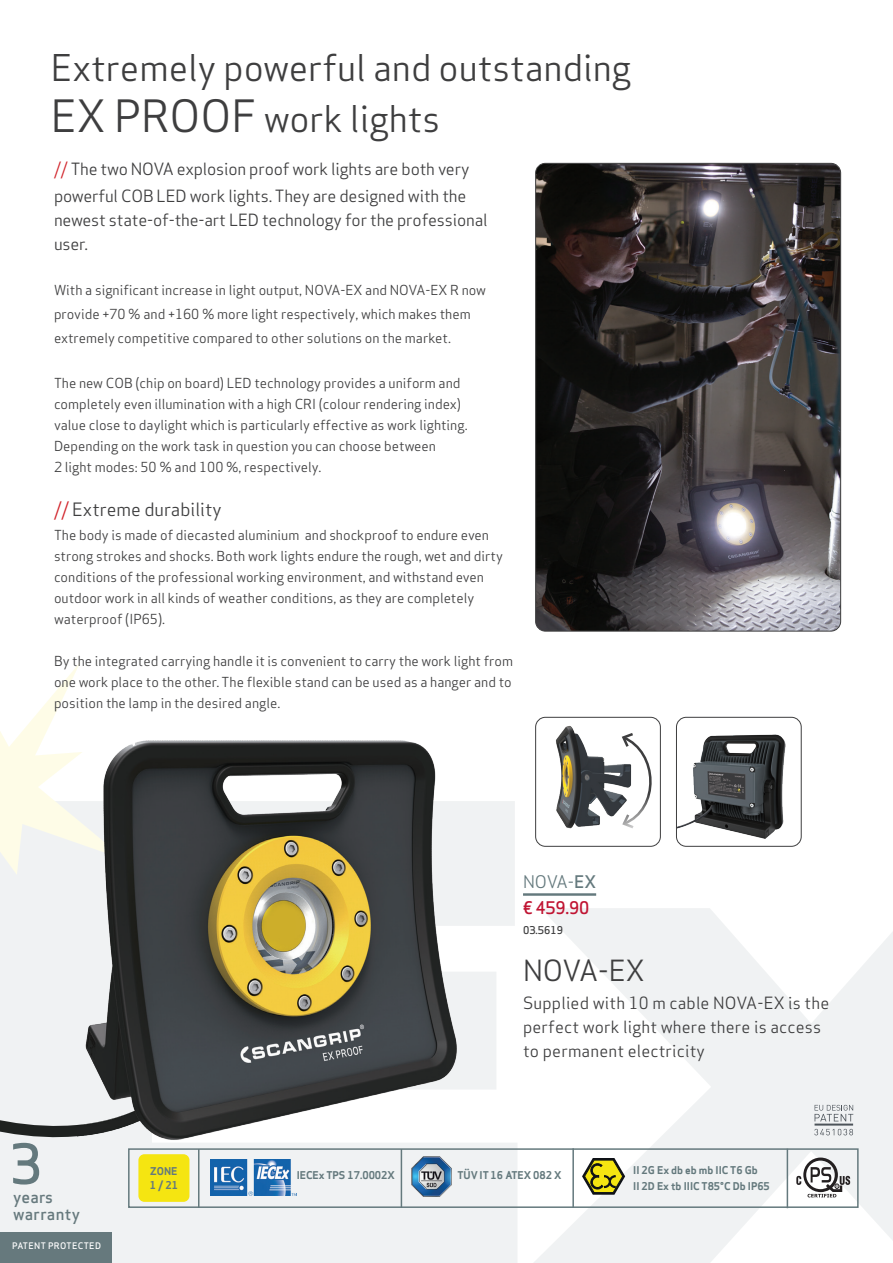
<style>
.page{position:relative;width:893px;height:1263px;background:#fff}
.page>*{position:absolute;margin:0;border:0;box-sizing:border-box;transform-origin:0 0}
.t1{font:500 53.85px "Apex Sans";color:#64797d}
.t2{font:36px/51px "Apex Sans";color:#3e3e3f}
.t3{font:28.5px "Apex Sans";letter-spacing:-.01em;color:#3e3e3f}
.vare_nr{font:18px "Apex Sans";color:#3e3e3f}
.t4{font:16.95px "Apex Sans";color:#64797d}
.t5{font:500 16.95px "Apex Sans";color:#c01432}
.vare_nr-2{font:16.5px/24px "Apex Sans";letter-spacing:-.01em;color:#3e3e3f}
.vare_nr-3{font:16.5px/24px "Apex Sans";letter-spacing:.01em;color:#3e3e3f}
.t6{font:500 16.2px "Apex Sans";letter-spacing:.02em;color:#66797d}
.vare_nr-4{font:13.5px/21px "Apex Sans";color:#3e3e3f}
.t7{font:700 10.5px/13.5px "Apex Sans";color:#64797d}
.t8{font:500 10.5px "Apex Sans";color:#3e3e3f}
.t9{font:500 8.85px "Apex Sans";letter-spacing:.04em;color:#fff}
.s1{font-size:43.5px}
.s2{color:#d1232a}
.s3{font-weight:500}
</style>
<div class="page">
<div style="left:0;top:801px;width:515px;height:462px;background:#f0f2f3"></div>
<svg style="left:503px;top:890px;width:390px;height:373px"></svg>
<svg style="left:0;top:663px;width:80px;height:237px"></svg>
<img style="left:536px;top:163px;width:305px;height:468px">
<div style="left:535px;top:163px;width:306px;height:468px;border:1px solid #3e3e3f;border-radius:10px"></div>
<svg style="left:0;top:1087px;width:138px;height:80px"></svg>
<img style="left:77px;top:724px;width:399px;height:435px">
<img style="left:676px;top:734px;width:110px;height:110px">
<div style="left:676px;top:717px;width:126px;height:130px;border:1px solid #3e3e3f;border-radius:10px"></div>
<div style="left:535px;top:717px;width:126px;height:130px;border:1px solid #3e3e3f;border-radius:10px"></div>
<img style="left:556px;top:725px;width:64px;height:104px">
<svg style="left:620px;top:733px;width:32px;height:95px"></svg>
<hr style="left:814px;top:1123px;width:39px;height:2px;background:#4d545a">
<svg style="left:814px;top:1105px;width:39px;height:16px"></svg>
<svg style="left:814px;top:1129px;width:39px;height:6px"></svg>
<div style="left:0;top:1233px;width:111px;height:30px;background:#66797d"></div>
<svg style="left:796px;top:1157px;width:54px;height:40px"></svg>
<div style="left:128px;top:1148px;width:731px;height:60px;border:2px solid #64797d"></div>
<svg style="left:581px;top:1157px;width:46px;height:39px"></svg>
<img style="left:210px;top:1159px;width:86px;height:37px">
<img style="left:410px;top:1155px;width:43px;height:42px">
<hr style="left:198px;top:1149px;width:1px;height:59px;background:#64797d">
<hr style="left:401px;top:1149px;width:1px;height:59px;background:#64797d">
<hr style="left:572px;top:1148px;width:2px;height:60px;background:#64797d">
<hr style="left:787px;top:1149px;width:1px;height:59px;background:#64797d">
<div style="left:138px;top:1154px;width:51px;height:48px;background:#f5e511;border-radius:6px"></div>
<hr style="left:523px;top:893px;width:73px;height:3px;background:#64797d">
<p class="t2" style="left:51px;top:39px;width:582px">Extremely powerful and outstanding<br><span class="s1">EX PROOF</span> work lights</p>
<p class="vare_nr-2" style="left:54px;top:156px;width:417px"><span class="s2">//</span> The two NOVA explosion proof work lights are both very</p>
<p class="vare_nr-2" style="left:54px;top:183px;width:435px">powerful COB LED work lights. They are designed with the newest state-of-the-art LED technology for the professional user.</p>
<p class="vare_nr-4" style="left:54px;top:279px;width:433px">With a significant increase in light output, NOVA-EX and NOVA-EX R now</p>
<p class="vare_nr-4" style="left:54px;top:303px;width:418px">provide +70 % and +160 % more light respectively, which makes them</p>
<p class="vare_nr-4" style="left:54px;top:327px;width:398px">extremely competitive compared to other solutions on the market.</p>
<p class="vare_nr-4" style="left:54px;top:372px;width:415px">The new COB (chip on board) LED technology provides a uniform and completely even illumination with a high CRI (colour rendering index) value close to daylight which is particularly effective as work lighting.<br>Depending on the work task in question you can choose between<br>2 light modes: 50 % and 100 %, respectively.</p>
<p class="vare_nr" style="left:54px;top:494px;width:169px"><span class="s2">//</span> Extreme durability</p>
<p class="vare_nr-4" style="left:54px;top:523px;width:450px">The body is made of diecasted aluminium and shockproof to endure even strong strokes and shocks. Both work lights endure the rough, wet and dirty conditions of the professional working environment, and withstand even outdoor work in all kinds of weather conditions, as they are completely waterproof (IP65).</p>
<p class="vare_nr-4" style="left:54px;top:649px;width:461px;text-align:justify">By the integrated carrying handle it is convenient to carry the work light from one work place to the other. The flexible stand can be used as a hanger and to position the lamp in the desired angle.</p>
<p class="t1" style="left:10px;top:1116px;width:34px">3</p>
<p class="t7" style="left:150px;top:1164px;width:30px">ZONE<br>1 / 21</p>
<p class="t4" style="left:523px;top:868px;width:75px">NOVA-<span class="s3">EX</span></p>
<p class="t5" style="left:523px;top:893px;width:68px">€ 459.90</p>
<p class="t8" style="left:523px;top:920px;width:42px">03.5619</p>
<p class="t3" style="left:523px;top:947px;width:123px">NOVA-EX</p>
<p class="vare_nr-3" style="left:523px;top:989px;width:308px">Supplied with 10 m cable NOVA-EX is the perfect work light where there is access to permanent electricity</p>
<p class="t7" style="left:297px;top:1169px;width:100px">IECEx TPS 17.0002X</p>
<p class="t7" style="left:457px;top:1169px;width:106px">TÜV IT 16 ATEX 082 X</p>
<p class="t7" style="left:633px;top:1164px;width:126px">II 2G Ex db eb mb IIC T6 Gb</p>
<p class="t7" style="left:633px;top:1179px;width:138px">II 2D Ex tb IIIC T85°C Db IP65</p>
<p class="t6" style="left:13px;top:1183px;width:42px">years</p>
<p class="t6" style="left:13px;top:1200px;width:68px">warranty</p>
<p class="t9" style="left:12px;top:1238px;width:91px">PATENT PROTECTED</p>
</div>
